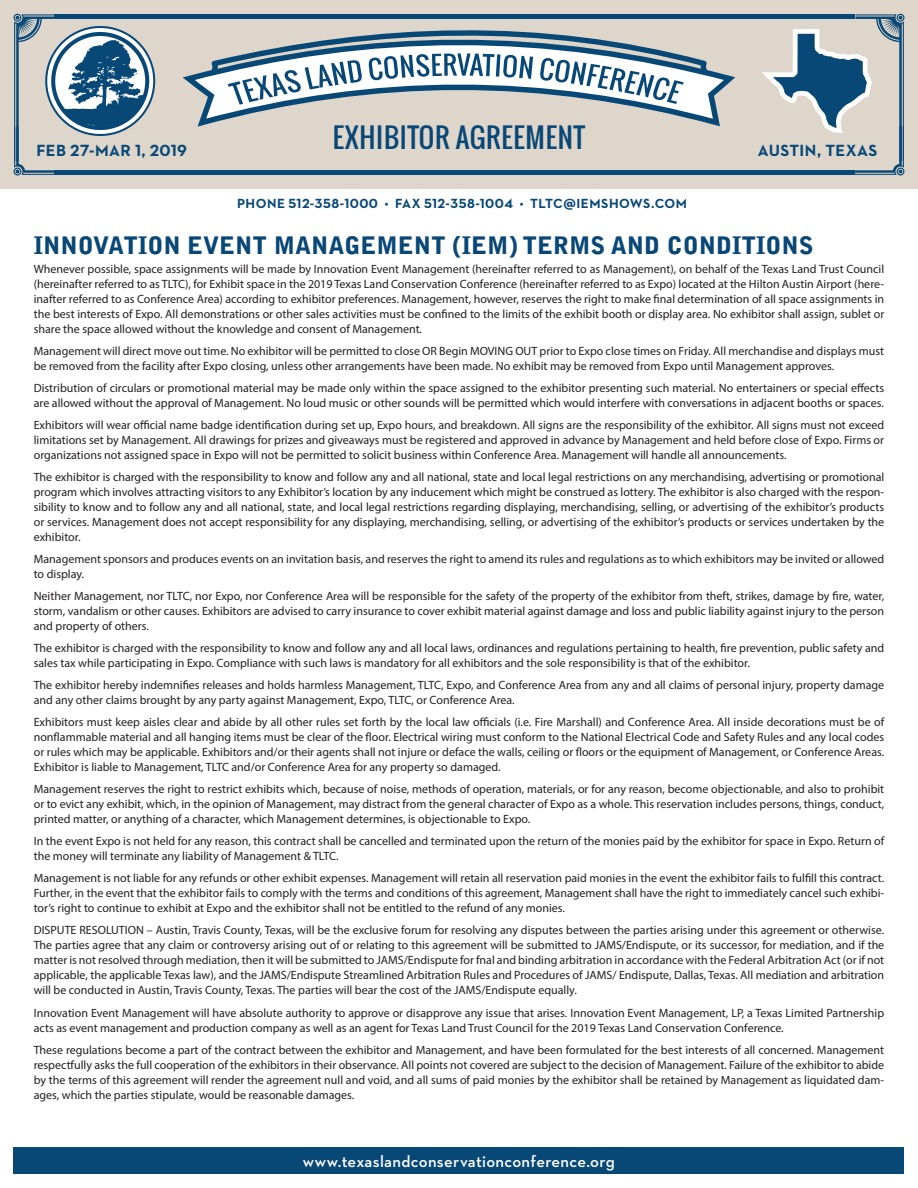
<style>
.page{position:relative;width:918px;height:1188px;background:#fff}
.page>*{position:absolute;margin:0;border:0;box-sizing:border-box;transform-origin:0 0}
.t1{font:27px "Oswald";letter-spacing:.025em;color:#094777}
.t2{font:900 24px "Bell Gothic Std";color:#094777}
.t3{font:600 16.5px "Neutraface 2 Text";letter-spacing:.02em;color:#fff}
.t4{font:700 16.5px "Neutraface 2 Text";letter-spacing:.025em;color:#084877}
.t5{font:700 13.5px "Neutraface 2 Text";letter-spacing:.035em;color:#084877}
.t6{font:12px/15px "Myriad Pro";color:#231f20;text-align:justify}
</style>
<div class="page">
<div style="left:0;top:0;width:918px;height:189px;background:#dfd6cb"></div>
<hr style="left:55px;top:14px;width:800px;height:1px;background:#084877">
<hr style="left:55px;top:16px;width:800px;height:3px;background:#084877">
<div style="left:14px;top:1148px;width:890px;height:26px;background:#084877"></div>
<hr style="left:55px;top:174px;width:800px;height:1px;background:#084877">
<hr style="left:55px;top:170px;width:800px;height:3px;background:#084877">
<svg style="left:747px;top:14px;width:158px;height:162px"></svg>
<svg style="left:182px;top:72px;width:553px;height:55px"></svg>
<svg style="left:193px;top:30px;width:525px;height:75px"></svg>
<svg style="left:13px;top:14px;width:158px;height:161px"></svg>
<h1 class="t1" style="left:333px;top:117px;width:254px">EXHIBITOR AGREEMENT</h1>
<h3 class="t4" style="left:36px;top:140px;width:152px">FEB 27-MAR 1, 2019</h3>
<h3 class="t4" style="left:758px;top:140px;width:121px">AUSTIN, TEXAS</h3>
<p class="t5" style="left:237px;top:194px;width:451px">PHONE 512-358-1000 • FAX 512-358-1004 • TLTC@IEMSHOWS.COM</p>
<h2 class="t2" style="left:34px;top:232px;width:781px">INNOVATION EVENT MANAGEMENT (IEM) TERMS AND CONDITIONS</h2>
<p class="t6" style="left:34px;top:262px;width:852px">Whenever possible, space assignments will be made by Innovation Event Management (hereinafter referred to as Management), on behalf of the Texas Land Trust Council (hereinafter referred to as TLTC), for Exhibit space in the 2019 Texas Land Conservation Conference (hereinafter referred to as Expo) located at the Hilton Austin Airport (here&shy;inafter referred to as Conference Area) according to exhibitor preferences. Management, however, reserves the right to make final determination of all space assignments in the best interests of Expo. All demonstrations or other sales activities must be confined to the limits of the exhibit booth or display area. No exhibitor shall assign, sublet or share the space allowed without the knowledge and consent of Management.</p>
<p class="t6" style="left:34px;top:344px;width:852px">Management will direct move out time. No exhibitor will be permitted to close OR Begin MOVING OUT prior to Expo close times on Friday. All merchandise and displays must be removed from the facility after Expo closing, unless other arrangements have been made. No exhibit may be removed from Expo until Management approves.</p>
<p class="t6" style="left:34px;top:381px;width:852px">Distribution of circulars or promotional material may be made only within the space assigned to the exhibitor presenting such material. No entertainers or special effects are allowed without the approval of Management. No loud music or other sounds will be permitted which would interfere with conversations in adjacent booths or spaces.</p>
<p class="t6" style="left:34px;top:418px;width:852px">Exhibitors will wear official name badge identification during set up, Expo hours, and breakdown. All signs are the responsibility of the exhibitor. All signs must not exceed limitations set by Management. All drawings for prizes and giveaways must be registered and approved in advance by Management and held before close of Expo. Firms or organizations not assigned space in Expo will not be permitted to solicit business within Conference Area. Management will handle all announcements.</p>
<p class="t6" style="left:34px;top:470px;width:852px">The exhibitor is charged with the responsibility to know and follow any and all national, state and local legal restrictions on any merchandising, advertising or promotional program which involves attracting visitors to any Exhibitor’s location by any inducement which might be construed as lottery. The exhibitor is also charged with the respon&shy;sibility to know and to follow any and all national, state, and local legal restrictions regarding displaying, merchandising, selling, or advertising of the exhibitor’s products or services. Management does not accept responsibility for any displaying, merchandising, selling, or advertising of the exhibitor’s products or services undertaken by the exhibitor.</p>
<p class="t6" style="left:34px;top:552px;width:852px">Management sponsors and produces events on an invitation basis, and reserves the right to amend its rules and regulations as to which exhibitors may be invited or allowed to display.</p>
<p class="t6" style="left:34px;top:589px;width:852px">Neither Management, nor TLTC, nor Expo, nor Conference Area will be responsible for the safety of the property of the exhibitor from theft, strikes, damage by fire, water, storm, vandalism or other causes. Exhibitors are advised to carry insurance to cover exhibit material against damage and loss and public liability against injury to the person and property of others.</p>
<p class="t6" style="left:34px;top:641px;width:852px">The exhibitor is charged with the responsibility to know and follow any and all local laws, ordinances and regulations pertaining to health, fire prevention, public safety and sales tax while participating in Expo. Compliance with such laws is mandatory for all exhibitors and the sole responsibility is that of the exhibitor.</p>
<p class="t6" style="left:34px;top:678px;width:852px">The exhibitor hereby indemnifies releases and holds harmless Management, TLTC, Expo, and Conference Area from any and all claims of personal injury, property damage and any other claims brought by any party against Management, Expo, TLTC, or Conference Area.</p>
<p class="t6" style="left:34px;top:715px;width:852px">Exhibitors must keep aisles clear and abide by all other rules set forth by the local law officials (i.e. Fire Marshall) and Conference Area. All inside decorations must be of nonflammable material and all hanging items must be clear of the floor. Electrical wiring must conform to the National Electrical Code and Safety Rules and any local codes or rules which may be applicable. Exhibitors and/or their agents shall not injure or deface the walls, ceiling or floors or the equipment of Management, or Conference Areas.<br>Exhibitor is liable to Management, TLTC and/or Conference Area for any property so damaged.</p>
<p class="t6" style="left:34px;top:782px;width:852px">Management reserves the right to restrict exhibits which, because of noise, methods of operation, materials, or for any reason, become objectionable, and also to prohibit or to evict any exhibit, which, in the opinion of Management, may distract from the general character of Expo as a whole. This reservation includes persons, things, conduct, printed matter, or anything of a character, which Management determines, is objectionable to Expo.</p>
<p class="t6" style="left:34px;top:834px;width:852px">In the event Expo is not held for any reason, this contract shall be cancelled and terminated upon the return of the monies paid by the exhibitor for space in Expo. Return of the money will terminate any liability of Management &amp; TLTC.</p>
<p class="t6" style="left:34px;top:871px;width:852px">Management is not liable for any refunds or other exhibit expenses. Management will retain all reservation paid monies in the event the exhibitor fails to fulfill this contract.<br>Further, in the event that the exhibitor fails to comply with the terms and conditions of this agreement, Management shall have the right to immediately cancel such exhibi&shy;tor’s right to continue to exhibit at Expo and the exhibitor shall not be entitled to the refund of any monies.</p>
<p class="t6" style="left:34px;top:923px;width:852px">DISPUTE RESOLUTION – Austin, Travis County, Texas, will be the exclusive forum for resolving any disputes between the parties arising under this agreement or otherwise.<br>The parties agree that any claim or controversy arising out of or relating to this agreement will be submitted to JAMS/Endispute, or its successor, for mediation, and if the matter is not resolved through mediation, then it will be submitted to JAMS/Endispute for fnal and binding arbitration in accordance with the Federal Arbitration Act (or if not applicable, the applicable Texas law), and the JAMS/Endispute Streamlined Arbitration Rules and Procedures of JAMS/ Endispute, Dallas, Texas. All mediation and arbitration will be conducted in Austin, Travis County, Texas. The parties will bear the cost of the JAMS/Endispute equally.</p>
<p class="t6" style="left:34px;top:1005px;width:852px">Innovation Event Management will have absolute authority to approve or disapprove any issue that arises. Innovation Event Management, LP, a Texas Limited Partnership acts as event management and production company as well as an agent for Texas Land Trust Council for the 2019 Texas Land Conservation Conference.</p>
<p class="t6" style="left:34px;top:1042px;width:852px">These regulations become a part of the contract between the exhibitor and Management, and have been formulated for the best interests of all concerned. Management respectfully asks the full cooperation of the exhibitors in their observance. All points not covered are subject to the decision of Management. Failure of the exhibitor to abide by the terms of this agreement will render the agreement null and void, and all sums of paid monies by the exhibitor shall be retained by Management as liquidated dam&shy;ages, which the parties stipulate, would be reasonable damages.</p>
<h3 class="t3" style="left:303px;top:1151px;width:314px">www.texaslandconservationconference.org</h3>
</div>
